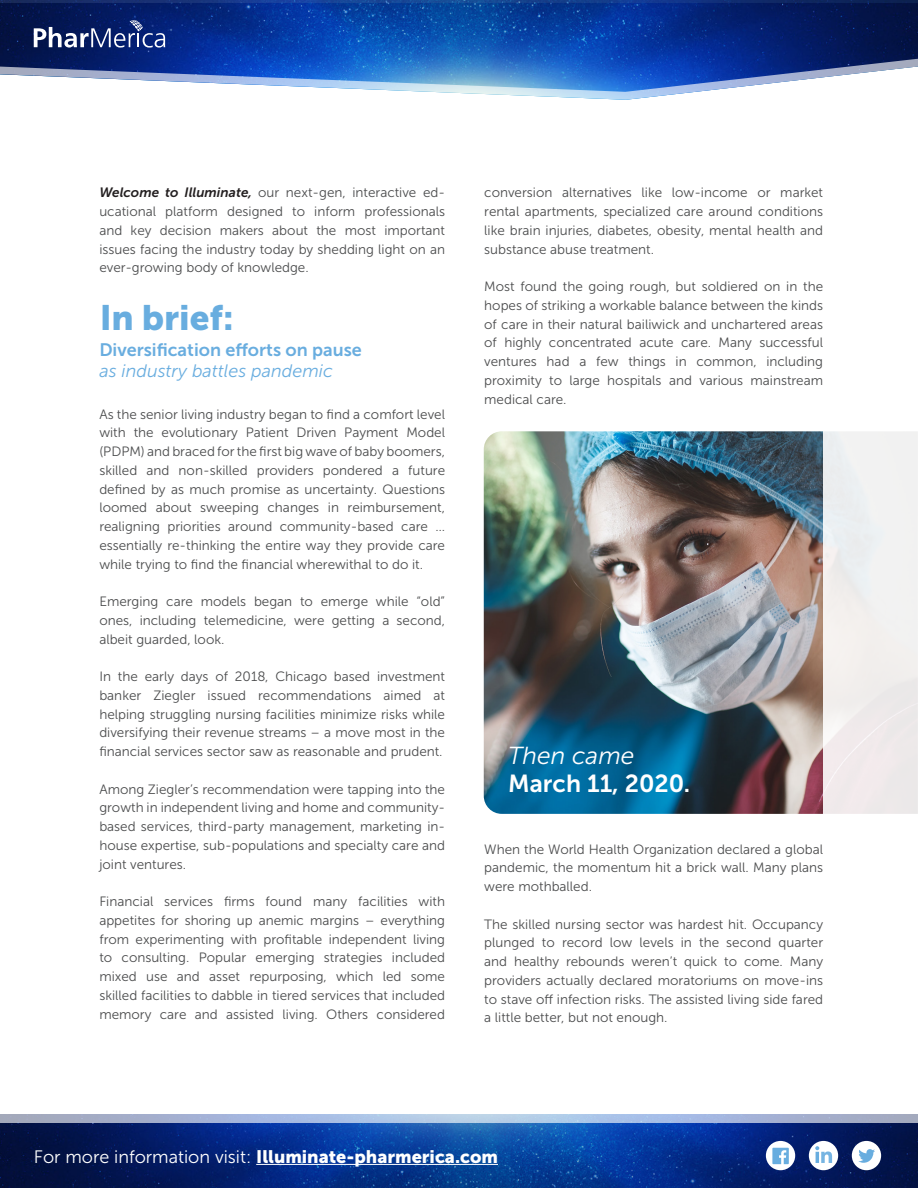
<style>
.page{position:relative;width:918px;height:1188px;background:#fff}
.page>*{position:absolute;margin:0;border:0;box-sizing:border-box;transform-origin:0 0}
.t1{font:35.1px "Museo Sans 900";color:#5aa5dc}
.t2{font:24.6px "Museo Sans 700";color:#fff}
.t3{font:italic 24.6px "Museo Sans 300";color:#fff}
.t4{font:18px "Museo Sans 900";color:#fff}
.t5{font:18px "Museo Sans 700";color:#5aa5dc}
.t6{font:italic 18px "Museo Sans 300";color:#5aa5dc}
.t7{font:13.5px/18.8px "Museo Sans 300";color:#4b4c4d;text-align:justify}
.s1{font-family:"Museo Sans 700";font-style:italic;color:#231f20}
.s2{font-family:"Museo Sans 300"}
</style>
<div class="page">
<img style="left:0;top:3px;width:918px;height:56px">
<svg style="left:34px;top:20px;width:131px;height:28px;background:#3d4f87"></svg>
<svg style="left:0;top:0;width:918px;height:3px;background:#14377f"></svg>
<svg style="left:0;top:59px;width:918px;height:41px"></svg>
<img style="left:0;top:1122px;width:918px;height:66px">
<svg style="left:0;top:1114px;width:918px;height:8px;background:#a8b9d8"></svg>
<hr style="left:256px;top:1164px;width:242px;height:1px;background:#fff">
<div style="left:766px;top:1141px;width:29px;height:29px;background:#fff;border-radius:50%"></div>
<div style="left:809px;top:1141px;width:29px;height:29px;background:#fff;border-radius:50%"></div>
<div style="left:852px;top:1141px;width:29px;height:29px;background:#fff;border-radius:50%"></div>
<svg style="left:858px;top:1149px;width:17px;height:14px"></svg>
<svg style="left:815px;top:1146px;width:17px;height:17px"></svg>
<svg style="left:772px;top:1148px;width:17px;height:16px"></svg>
<img style="left:484px;top:431px;width:339px;height:383px">
<div style="left:823px;top:430px;width:95px;height:385px;background:#f1efee"></div>
<p class="t7" style="left:99px;top:183px;width:347px"><span class="s1">Welcome to Illuminate,</span> our next-gen, interactive ed&shy;ucational platform designed to inform professionals and key decision makers about the most important issues facing the industry today by shedding light on an ever-growing body of knowledge.</p>
<h1 class="t1" style="left:99px;top:298px;width:136px">In brief:</h1>
<h3 class="t5" style="left:99px;top:340px;width:264px">Diversification efforts on pause</h3>
<h3 class="t6" style="left:99px;top:361px;width:235px">as industry battles pandemic</h3>
<p class="t7" style="left:99px;top:405px;width:347px">As the senior living industry began to find a comfort level with the evolutionary Patient Driven Payment Model (PDPM) and braced for the first big wave of baby boomers, skilled and non-skilled providers pondered a future defined by as much promise as uncertainty. Questions loomed about sweeping changes in reimbursement, realigning priorities around community-based care … essentially re-thinking the entire way they provide care while trying to find the financial wherewithal to do it.</p>
<p class="t7" style="left:99px;top:592px;width:347px">Emerging care models began to emerge while “old” ones, including telemedicine, were getting a second, albeit guarded, look.</p>
<p class="t7" style="left:99px;top:667px;width:347px">In the early days of 2018, Chicago based investment banker Ziegler issued recommendations aimed at helping struggling nursing facilities minimize risks while diversifying their revenue streams – a move most in the financial services sector saw as reasonable and prudent.</p>
<p class="t7" style="left:99px;top:780px;width:347px">Among Ziegler’s recommendation were tapping into the growth in independent living and home and community&shy;based services, third-party management, marketing in&shy;house expertise, sub-populations and specialty care and joint ventures.</p>
<p class="t7" style="left:99px;top:892px;width:347px">Financial services firms found many facilities with appetites for shoring up anemic margins – everything from experimenting with profitable independent living to consulting. Popular emerging strategies included mixed use and asset repurposing, which led some skilled facilities to dabble in tiered services that included memory care and assisted living. Others considered</p>
<p class="t7" style="left:484px;top:183px;width:340px">conversion alternatives like low-income or market rental apartments, specialized care around conditions like brain injuries, diabetes, obesity, mental health and substance abuse treatment.</p>
<p class="t7" style="left:484px;top:277px;width:340px">Most found the going rough, but soldiered on in the hopes of striking a workable balance between the kinds of care in their natural bailiwick and unchartered areas of highly concentrated acute care. Many successful ventures had a few things in common, including proximity to large hospitals and various mainstream medical care.</p>
<p class="t3" style="left:508px;top:742px;width:128px">Then came</p>
<p class="t2" style="left:508px;top:770px;width:183px">March 11, 2020.</p>
<p class="t7" style="left:484px;top:840px;width:340px">When the World Health Organization declared a global pandemic, the momentum hit a brick wall. Many plans were mothballed.</p>
<p class="t7" style="left:484px;top:915px;width:340px">The skilled nursing sector was hardest hit. Occupancy plunged to record low levels in the second quarter and healthy rebounds weren’t quick to come. Many providers actually declared moratoriums on move-ins to stave off infection risks. The assisted living side fared a little better, but not enough.</p>
<p class="t4" style="left:34px;top:1146px;width:466px"><span class="s2">For more information visit:</span> Illuminate-pharmerica.com</p>
</div>
